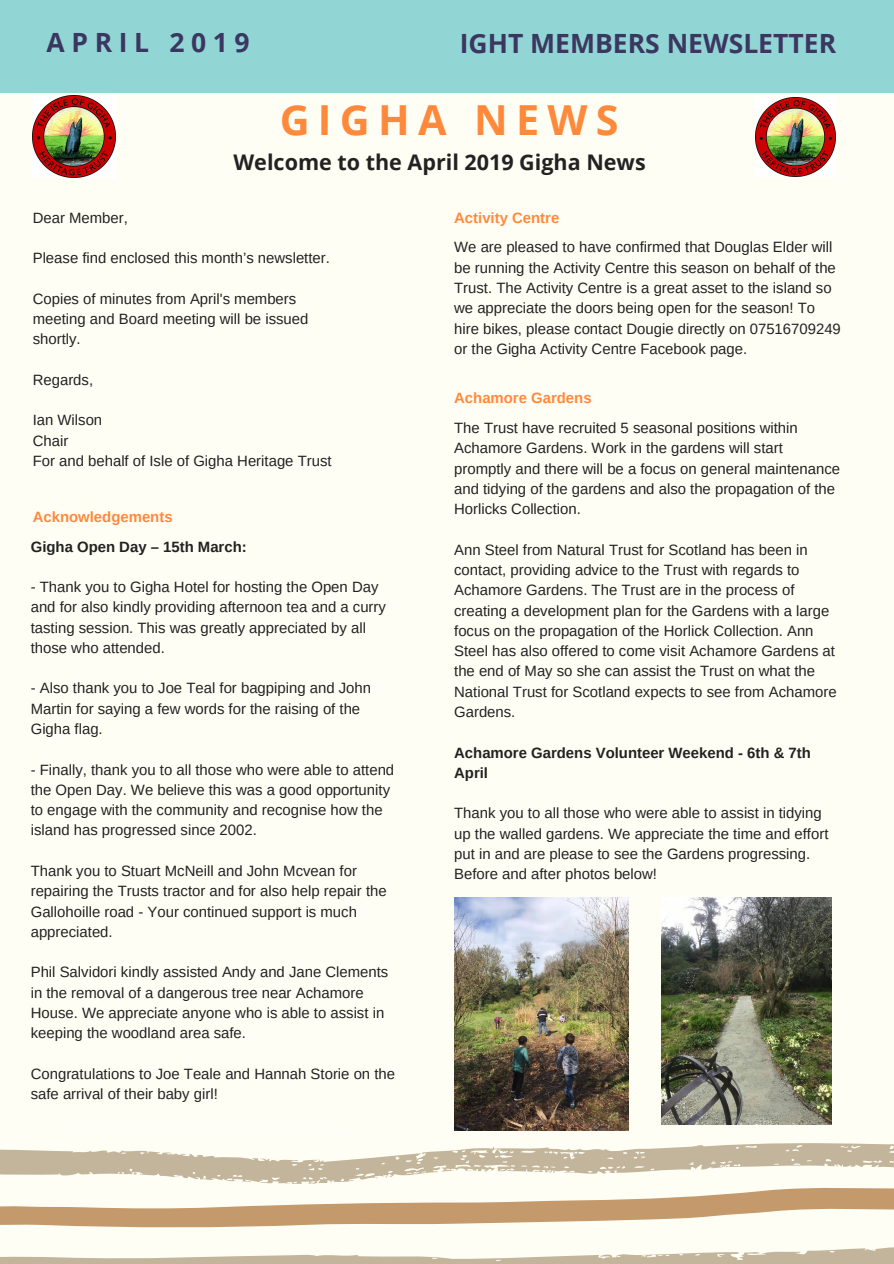
<style>
.page{position:relative;width:894px;height:1264px;background:#fff}
.page>*{position:absolute;margin:0;border:0;box-sizing:border-box;transform-origin:0 0}
.t1{font:700 41.4px "Open Sans";letter-spacing:.2em;color:#ff893b}
.t2{font:700 26.55px "Open Sans";color:#3b3760}
.t3{font:700 26.55px "Open Sans";letter-spacing:.25em;color:#3b3760}
.t4{font:700 21.45px "Open Sans";color:#222}
.t5{font:14.85px/20.2px "Arimo";color:#222}
.t6{font:700 14.85px/20.2px "Arimo";color:#222}
.t7{font:700 14.85px "Arimo";color:#ff893b}
</style>
<div class="page">
<div style="left:0;top:0;width:893px;height:1263px;background:#fffef5"></div>
<div style="left:0;top:0;width:893px;height:92px;background:#91d6d4"></div>
<svg style="left:0;top:1247px;width:893px;height:16px"></svg>
<svg style="left:0;top:1143px;width:893px;height:85px"></svg>
<img style="left:755px;top:97px;width:80px;height:80px">
<img style="left:33px;top:95px;width:82px;height:82px">
<img style="left:454px;top:897px;width:174px;height:233px">
<img style="left:661px;top:897px;width:170px;height:227px">
<h2 class="t3" style="left:47px;top:24px;width:205px">APRIL 2019</h2>
<h2 class="t2" style="left:459px;top:25px;width:378px">IGHT MEMBERS NEWSLETTER</h2>
<h1 class="t1" style="left:279px;top:91px;width:340px">GIGHA NEWS</h1>
<h3 class="t4" style="left:233px;top:147px;width:413px">Welcome to the April 2019 Gigha News</h3>
<p class="t5" style="left:33px;top:207px;width:97px">Dear Member,</p>
<p class="t5" style="left:33px;top:248px;width:298px">Please find enclosed this month’s newsletter.</p>
<p class="t5" style="left:33px;top:288px;width:277px">Copies of minutes from April's members meeting and Board meeting will be issued shortly.</p>
<p class="t5" style="left:33px;top:369px;width:62px">Regards,</p>
<p class="t5" style="left:33px;top:410px;width:300px">Ian Wilson<br>Chair<br>For and behalf of Isle of Gigha Heritage Trust</p>
<p class="t7" style="left:33px;top:508px;width:141px">Acknowledgements</p>
<p class="t6" style="left:31px;top:536px;width:217px">Gigha Open Day – 15th March:</p>
<p class="t5" style="left:31px;top:577px;width:356px">- Thank you to Gigha Hotel for hosting the Open Day and for also kindly providing afternoon tea and a curry tasting session. This was greatly appreciated by all those who attended.</p>
<p class="t5" style="left:31px;top:678px;width:342px">- Also thank you to Joe Teal for bagpiping and John<br>Martin for saying a few words for the raising of the<br>Gigha flag.</p>
<p class="t5" style="left:31px;top:759px;width:365px">- Finally, thank you to all those who were able to attend the Open Day. We believe this was a good opportunity to engage with the community and recognise how the island has progressed since 2002.</p>
<p class="t5" style="left:31px;top:860px;width:357px">Thank you to Stuart McNeill and John Mcvean for repairing the Trusts tractor and for also help repair the Gallohoille road - Your continued support is much appreciated.</p>
<p class="t5" style="left:31px;top:962px;width:359px">Phil Salvidori kindly assisted Andy and Jane Clements in the removal of a dangerous tree near Achamore House. We appreciate anyone who is able to assist in keeping the woodland area safe.</p>
<p class="t5" style="left:31px;top:1063px;width:366px">Congratulations to Joe Teale and Hannah Storie on the safe arrival of their baby girl!</p>
<p class="t7" style="left:454px;top:209px;width:107px">Activity Centre</p>
<p class="t5" style="left:454px;top:237px;width:388px">We are pleased to have confirmed that Douglas Elder will be running the Activity Centre this season on behalf of the Trust. The Activity Centre is a great asset to the island so we appreciate the doors being open for the season! To hire bikes, please contact Dougie directly on 07516709249 or the Gigha Activity Centre Facebook page.</p>
<p class="t7" style="left:454px;top:390px;width:139px">Achamore Gardens</p>
<p class="t5" style="left:454px;top:418px;width:387px">The Trust have recruited 5 seasonal positions within Achamore Gardens. Work in the gardens will start promptly and there will be a focus on general maintenance and tidying of the gardens and also the propagation of the Horlicks Collection.</p>
<p class="t5" style="left:454px;top:539px;width:384px">Ann Steel from Natural Trust for Scotland has been in contact, providing advice to the Trust with regards to Achamore Gardens. The Trust are in the process of creating a development plan for the Gardens with a large focus on the propagation of the Horlick Collection. Ann Steel has also offered to come visit Achamore Gardens at the end of May so she can assist the Trust on what the National Trust for Scotland expects to see from Achamore Gardens.</p>
<p class="t6" style="left:454px;top:742px;width:358px">Achamore Gardens Volunteer Weekend - 6th &amp; 7th<br>April</p>
<p class="t5" style="left:454px;top:803px;width:375px">Thank you to all those who were able to assist in tidying up the walled gardens. We appreciate the time and effort put in and are please to see the Gardens progressing.<br>Before and after photos below!</p>
</div>
